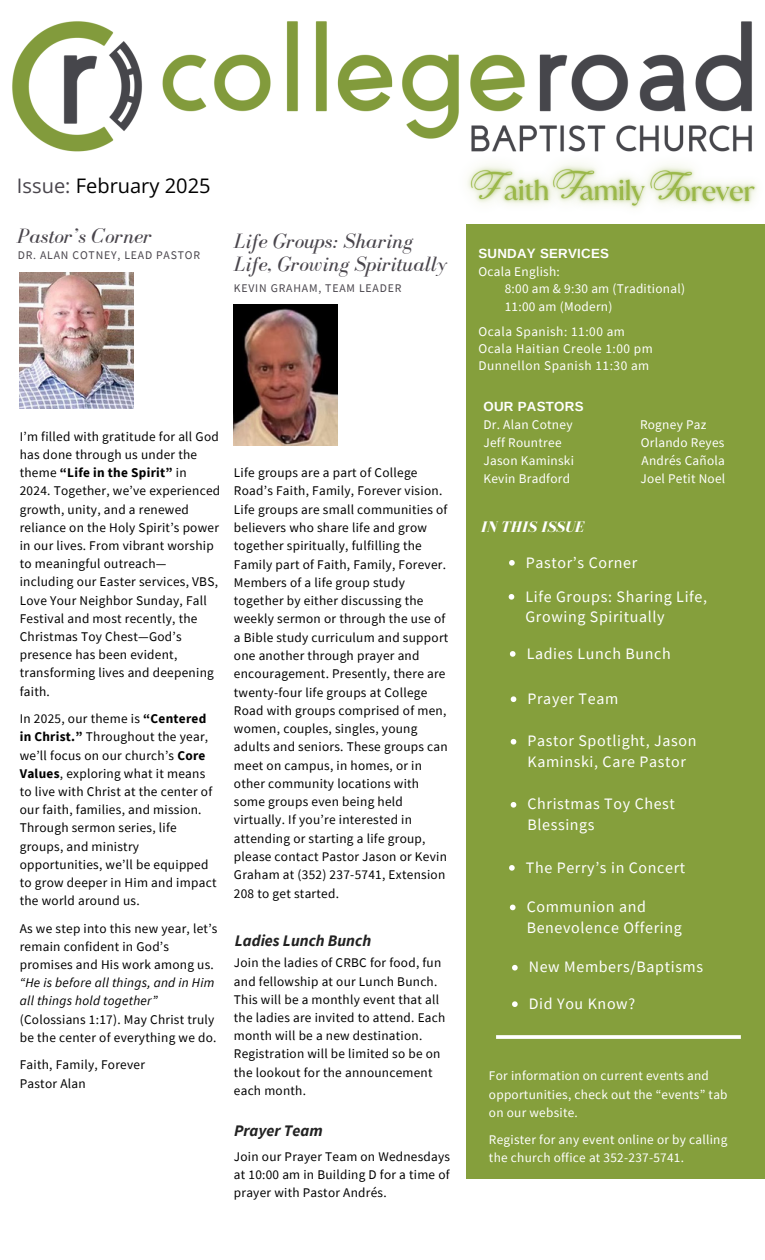
<style>
.page{position:relative;width:765px;height:1260px;background:#fff}
.page>*{position:absolute;margin:0;border:0;box-sizing:border-box;transform-origin:0 0}
.t1{font:italic 21.25px/22.6px "Bodoni FLF";color:#4a464d}
.t2{font:20px "Open Sans";color:#000}
.t3{font:italic 700 16.12px "Source Sans Pro";color:#222}
.t4{font:16px/20.8px "Source Sans Pro";letter-spacing:.04em;color:#fff}
.t5{font:italic 700 15.75px "Bodoni FLF";color:#fff}
.t6{font:13.25px/18.2px "Source Sans Pro";letter-spacing:.02em;color:#000}
.t7{font:13.25px/18.2px "Source Sans Pro";letter-spacing:.02em;color:#fff}
.t8{font:13.25px "Source Sans Pro";letter-spacing:.04em;color:#fff}
.t9{font:700 13.25px "Arimo";letter-spacing:.02em;color:#fff}
.t10{font:11.75px "Source Sans Pro";letter-spacing:.07em;color:#4a464d}
.s1{color:#4a464d}
.s2{font-weight:700}
.s3{font-style:italic}
</style>
<div class="page">
<img style="left:12px;top:21px;width:740px;height:131px">
<div style="left:467px;top:224px;width:298px;height:955px;background:#859f3c"></div>
<img style="left:20px;top:272px;width:113px;height:136px">
<img style="left:234px;top:305px;width:104px;height:140px">
<img style="left:438px;top:137px;width:83px;height:99px">
<img style="left:521px;top:137px;width:106px;height:13px">
<img style="left:482px;top:150px;width:75px;height:81px">
<img style="left:557px;top:150px;width:61px;height:55px">
<img style="left:618px;top:138px;width:106px;height:70px">
<img style="left:653px;top:150px;width:104px;height:58px">
<svg style="left:509px;top:560px;width:6px;height:6px"></svg>
<svg style="left:512px;top:1001px;width:6px;height:6px"></svg>
<svg style="left:512px;top:965px;width:6px;height:6px"></svg>
<svg style="left:509px;top:594px;width:5px;height:6px"></svg>
<svg style="left:511px;top:802px;width:5px;height:6px"></svg>
<svg style="left:511px;top:739px;width:5px;height:6px"></svg>
<svg style="left:510px;top:651px;width:6px;height:6px"></svg>
<svg style="left:511px;top:696px;width:5px;height:6px"></svg>
<svg style="left:509px;top:865px;width:6px;height:6px"></svg>
<svg style="left:496px;top:1035px;width:245px;height:4px"></svg>
<svg style="left:510px;top:905px;width:6px;height:5px"></svg>
<p class="t2" style="left:17px;top:172px;width:195px"><span class="s1">Issue:</span> February 2025</p>
<h3 class="t1" style="left:17px;top:225px;width:136px">Pastor’s Corner</h3>
<h2 class="t10" style="left:18px;top:248px;width:184px">DR. ALAN COTNEY, LEAD PASTOR</h2>
<p class="t1" style="left:234px;top:230px;width:215px">Life Groups: Sharing<br>Life, Growing Spiritually</p>
<p class="t10" style="left:234px;top:281px;width:169px">KEVIN GRAHAM, TEAM LEADER</p>
<p class="t6" style="left:20px;top:427px;width:202px">I’m filled with gratitude for all God has done through us under the theme <span class="s2">“Life in the Spirit”</span> in<br>2024. Together, we’ve experienced growth, unity, and a renewed reliance on the Holy Spirit’s power in our lives. From vibrant worship to meaningful outreach— including our Easter services, VBS,<br>Love Your Neighbor Sunday, Fall<br>Festival and most recently, the<br>Christmas Toy Chest—God’s presence has been evident, transforming lives and deepening faith.</p>
<p class="t6" style="left:20px;top:709px;width:198px">In 2025, our theme is <span class="s2">“Centered in Christ.”</span> Throughout the year, we’ll focus on our church’s <span class="s2">Core<br>Values</span>, exploring what it means to live with Christ at the center of our faith, families, and mission.<br>Through sermon series, life groups, and ministry opportunities, we’ll be equipped to grow deeper in Him and impact the world around us.</p>
<p class="t6" style="left:20px;top:919px;width:199px">As we step into this new year, let’s remain confident in God’s promises and His work among us. <span class="s3">“He is before all things, and in Him all things hold together” </span>(Colossians 1:17). May Christ truly be the center of everything we do.</p>
<p class="t6" style="left:20px;top:1056px;width:127px">Faith, Family, Forever</p>
<p class="t6" style="left:20px;top:1074px;width:67px">Pastor Alan</p>
<p class="t6" style="left:234px;top:463px;width:216px">Life groups are a part of College Road’s Faith, Family, Forever vision.<br>Life groups are small communities of believers who share life and grow together spiritually, fulfilling the Family part of Faith, Family, Forever.<br>Members of a life group study together by either discussing the weekly sermon or through the use of a Bible study curriculum and support one another through prayer and encouragement. Presently, there are twenty-four life groups at College Road with groups comprised of men, women, couples, singles, young adults and seniors. These groups can meet on campus, in homes, or in other community locations with some groups even being held virtually. If you’re interested in attending or starting a life group, please contact Pastor Jason or Kevin Graham at (352) 237-5741, Extension 208 to get started.</p>
<p class="t3" style="left:235px;top:930px;width:138px">Ladies Lunch Bunch</p>
<p class="t6" style="left:234px;top:953px;width:213px">Join the ladies of CRBC for food, fun and fellowship at our Lunch Bunch.<br>This will be a monthly event that all the ladies are invited to attend. Each month will be a new destination.<br>Registration will be limited so be on the lookout for the announcement each month.</p>
<p class="t3" style="left:234px;top:1120px;width:90px">Prayer Team</p>
<p class="t6" style="left:234px;top:1148px;width:218px;line-height:17.8px;text-align:justify">Join our Prayer Team on Wednesdays at 10:00 am in Building D for a time of prayer with Pastor Andrés.</p>
<p class="t9" style="left:478px;top:246px;width:132px">SUNDAY SERVICES</p>
<p class="t7" style="left:505px;top:262px;width:182px;line-height:17.9px;text-indent:-26px">Ocala English:<br>8:00 am &amp; 9:30 am (Traditional)<br>11:00 am (Modern)</p>
<h5 class="t8" style="left:478px;top:323px;width:148px">Ocala Spanish: 11:00 am</h5>
<p class="t8" style="left:478px;top:340px;width:176px">Ocala Haitian Creole 1:00 pm</p>
<h5 class="t8" style="left:478px;top:357px;width:172px">Dunnellon Spanish 11:30 am</h5>
<p class="t9" style="left:484px;top:399px;width:102px">OUR PASTORS</p>
<h2 class="t7" style="left:484px;top:415px;width:91px">Dr. Alan Cotney</h2>
<h2 class="t7" style="left:640px;top:415px;width:68px">Rogney Paz</h2>
<p class="t7" style="left:484px;top:433px;width:80px">Jeff Rountree</p>
<p class="t7" style="left:641px;top:433px;width:85px">Orlando Reyes</p>
<p class="t7" style="left:484px;top:451px;width:92px">Jason Kaminski</p>
<p class="t7" style="left:642px;top:451px;width:85px">Andrés Cañola</p>
<p class="t7" style="left:484px;top:469px;width:88px">Kevin Bradford</p>
<p class="t7" style="left:641px;top:469px;width:86px">Joel Petit Noel</p>
<p class="t5" style="left:480px;top:518px;width:105px">IN THIS ISSUE</p>
<h4 class="t4" style="left:526px;top:551px;width:113px">Pastor’s Corner</h4>
<p class="t4" style="left:525px;top:585px;width:183px">Life Groups: Sharing Life,<br>Growing Spiritually</p>
<p class="t4" style="left:527px;top:643px;width:146px">Ladies Lunch Bunch</p>
<p class="t4" style="left:527px;top:688px;width:92px">Prayer Team</p>
<p class="t4" style="left:527px;top:730px;width:170px">Pastor Spotlight, Jason<br>Kaminski, Care Pastor</p>
<p class="t4" style="left:527px;top:793px;width:149px">Christmas Toy Chest<br>Blessings</p>
<p class="t4" style="left:526px;top:856px;width:161px">The Perry’s in Concert</p>
<p class="t4" style="left:527px;top:896px;width:157px">Communion and<br>Benevolence Offering</p>
<p class="t4" style="left:529px;top:956px;width:176px">New Members/Baptisms</p>
<p class="t4" style="left:529px;top:993px;width:108px">Did You Know?</p>
<p class="t7" style="left:489px;top:1067px;width:240px">For information on current events and opportunities, check out the “events” tab on our website.</p>
<p class="t7" style="left:489px;top:1130px;width:240px">Register for any event online or by calling the church office at 352-237-5741.</p>
</div>
